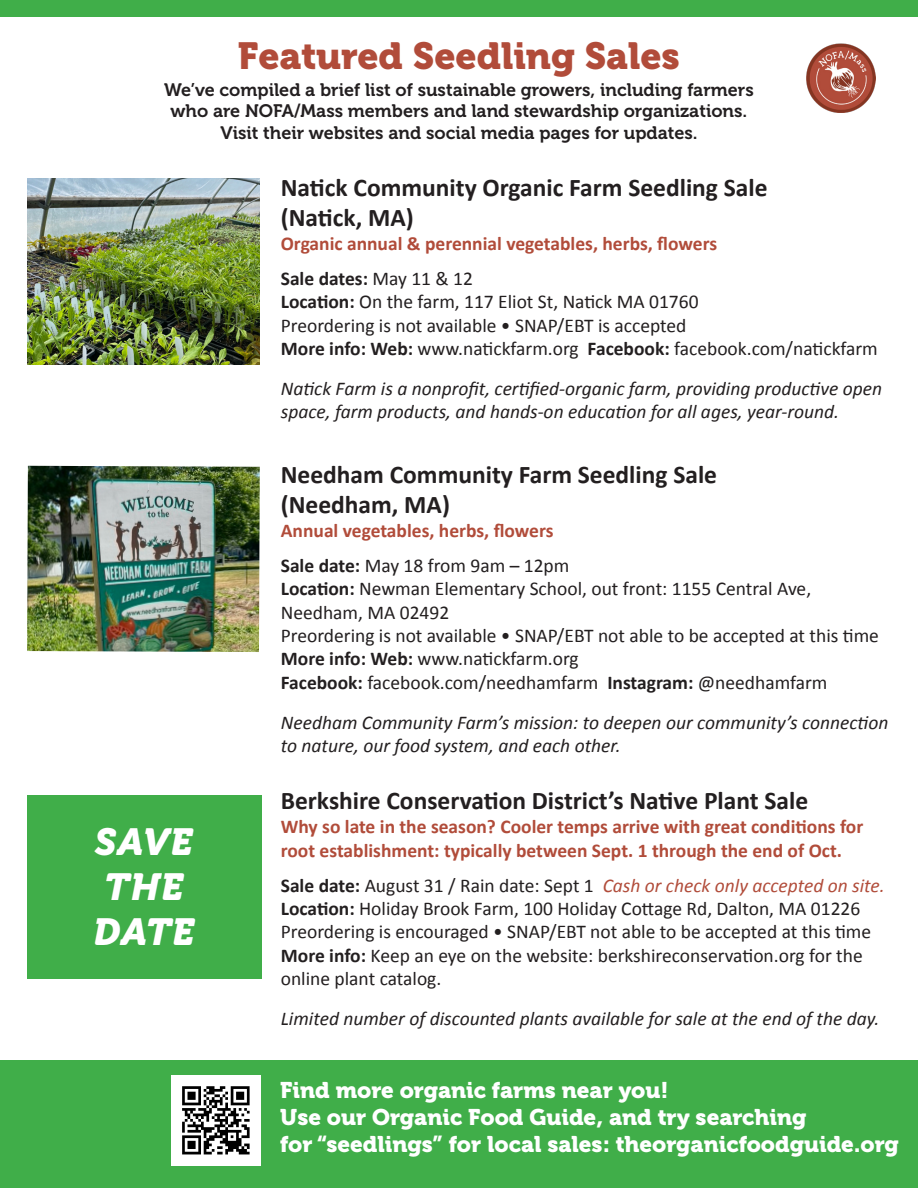
<style>
.page{position:relative;width:918px;height:1188px;background:#fff}
.page>*{position:absolute;margin:0;border:0;box-sizing:border-box;transform-origin:0 0}
.t1{font:37.5px "Museo 900";color:#b14c3a}
.t2{font:italic 37.5px "Museo 900";letter-spacing:.03em;color:#fff}
.t3{font:700 25.5px/30.6px "Calibri";color:#231f20}
.t4{font:22.5px "Museo 900";color:#fff}
.t5{font:19.5px/23.4px "Calibri";color:#231f20}
.t6{font:italic 19.5px/23.4px "Calibri";color:#231f20}
.t7{font:700 19.5px/24px "Calibri";color:#b14c3a}
.t8{font:italic 19.5px "Calibri";color:#b14c3a}
.t9{font:700 19.5px "Calibri";color:#231f20}
.t10{font:18px/21.6px "Museo 700";color:#231f20;text-align:center}
.s1{font-weight:400}
.s2{font-weight:700}
.s3{font-weight:700;font-style:normal;color:#231f20}
.s4{font-style:normal;color:#231f20}
</style>
<div class="page">
<div style="left:0;top:0;width:918px;height:16px;background:#40ae49"></div>
<div style="left:0;top:1061px;width:918px;height:127px;background:#40ae49"></div>
<img style="left:27px;top:466px;width:233px;height:186px">
<img style="left:27px;top:178px;width:232px;height:186px">
<div style="left:27px;top:795px;width:234px;height:184px;background:#40ae49"></div>
<img style="left:806px;top:43px;width:69px;height:69px">
<img style="left:171px;top:1076px;width:90px;height:90px">
<p class="t1" style="left:238px;top:34px;width:444px">Featured Seedling Sales</p>
<p class="t10" style="left:164px;top:79px;width:591px">We’ve compiled a brief list of sustainable growers, including farmers who are NOFA/Mass members and land stewardship organizations.</p>
<p class="t10" style="left:220px;top:122px;width:479px">Visit their websites and social media pages for updates.</p>
<p class="t3" style="left:281px;top:171px;width:488px">Natick Community Organic Farm Seedling Sale (Natick, MA)</p>
<p class="t7" style="left:281px;top:231px;width:438px">Organic annual &amp; perennial vegetables, herbs, flowers</p>
<p class="t9" style="left:281px;top:265px;width:194px">Sale dates: <span class="s1">May 11 &amp; 12</span></p>
<p class="t5" style="left:281px;top:290px;width:419px"><span class="s2">Location:</span> On the farm, 117 Eliot St, Natick MA 01760</p>
<p class="t5" style="left:281px;top:313px;width:407px">Preordering is not available • SNAP/EBT is accepted</p>
<p class="t5" style="left:281px;top:336px;width:599px"><span class="s2">More info: Web:</span> www.natickfarm.org <span class="s2">Facebook:</span> facebook.com/natickfarm</p>
<p class="t6" style="left:281px;top:376px;width:603px">Natick Farm is a nonprofit, certified-organic farm, providing productive open space, farm products, and hands-on education for all ages, year-round.</p>
<p class="t2" style="left:95px;top:821px;width:100px">SAVE</p>
<p class="t2" style="left:105px;top:866px;width:81px">THE</p>
<p class="t2" style="left:93px;top:911px;width:103px">DATE</p>
<p class="t3" style="left:281px;top:458px;width:438px">Needham Community Farm Seedling Sale (Needham, MA)</p>
<p class="t7" style="left:281px;top:518px;width:274px">Annual vegetables, herbs, flowers</p>
<p class="t5" style="left:281px;top:553px;width:290px"><span class="s2">Sale date:</span> May 18 from 9am – 12pm</p>
<p class="t5" style="left:281px;top:576px;width:532px"><span class="s2">Location:</span> Newman Elementary School, out front: 1155 Central Ave,<br>Needham, MA 02492</p>
<p class="t5" style="left:281px;top:623px;width:600px">Preordering is not available • SNAP/EBT not able to be accepted at this time</p>
<p class="t5" style="left:281px;top:647px;width:548px"><span class="s2">More info: Web:</span> www.natickfarm.org<br><span class="s2">Facebook:</span> facebook.com/needhamfarm <span class="s2">Instagram:</span> @needhamfarm</p>
<p class="t6" style="left:281px;top:710px;width:609px">Needham Community Farm’s mission: to deepen our community’s connection to nature, our food system, and each other.</p>
<p class="t3" style="left:281px;top:784px;width:529px">Berkshire Conservation District’s Native Plant Sale</p>
<p class="t7" style="left:281px;top:814px;width:584px">Why so late in the season? Cooler temps arrive with great conditions for root establishment: typically between Sept. 1 through the end of Oct.</p>
<p class="t8" style="left:281px;top:872px;width:606px"><span class="s3">Sale date:</span> <span class="s4">August 31 / Rain date: Sept 1</span> Cash or check only accepted on site.</p>
<p class="t5" style="left:281px;top:896px;width:581px"><span class="s2">Location:</span> Holiday Brook Farm, 100 Holiday Cottage Rd, Dalton, MA 01226</p>
<p class="t5" style="left:281px;top:920px;width:592px">Preordering is encouraged • SNAP/EBT not able to be accepted at this time</p>
<p class="t5" style="left:281px;top:943px;width:583px"><span class="s2">More info:</span> Keep an eye on the website: berkshireconservation.org for the online plant catalog.</p>
<p class="t6" style="left:281px;top:1006px;width:600px">Limited number of discounted plants available for sale at the end of the day.</p>
<p class="t4" style="left:280px;top:1077px;width:390px">Find more organic farms near you!</p>
<p class="t4" style="left:280px;top:1104px;width:528px">Use our Organic Food Guide, and try searching</p>
<p class="t4" style="left:280px;top:1131px;width:620px">for “seedlings” for local sales: theorganicfoodguide.org</p>
</div>
